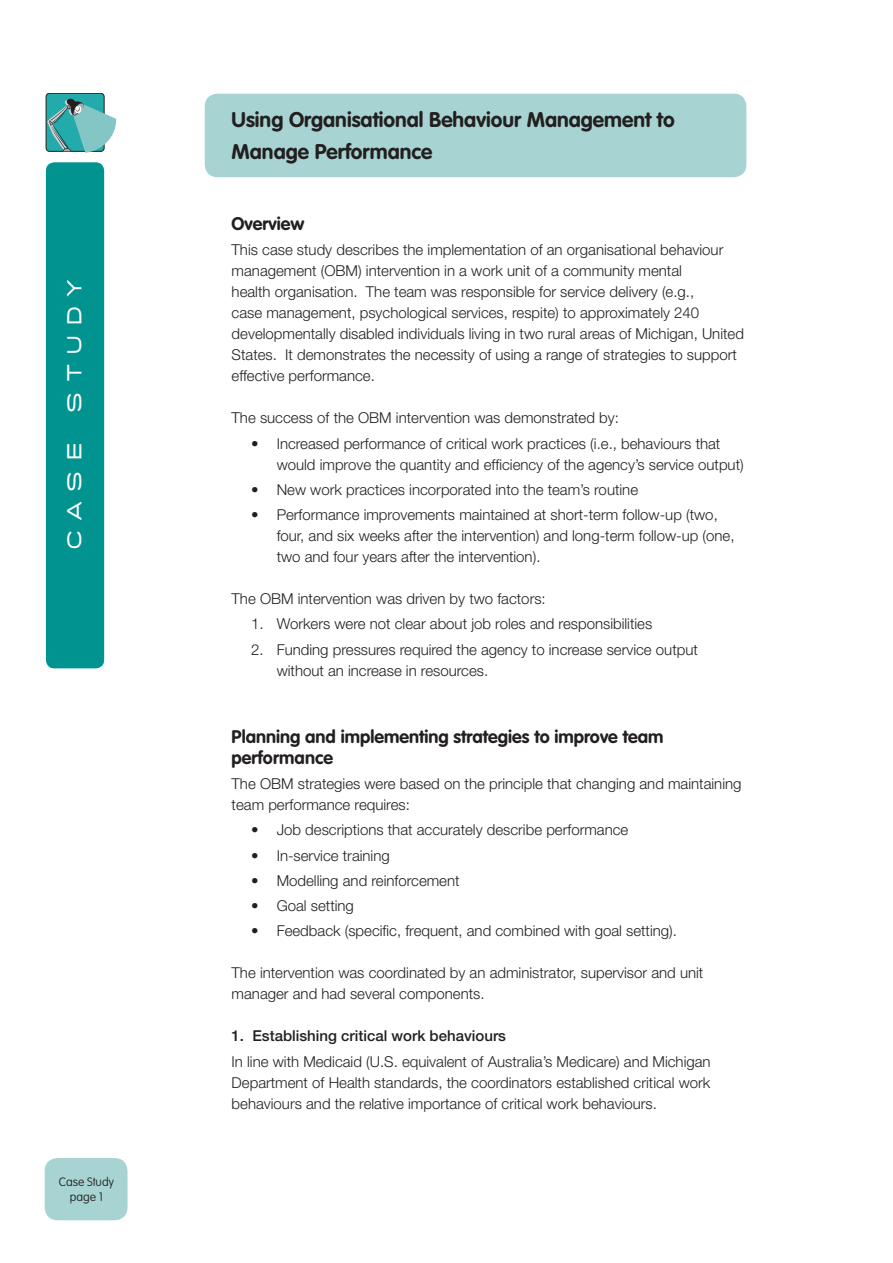
<style>
.page{position:relative;width:893px;height:1263px;background:#fff}
.page>*{position:absolute;margin:0;border:0;box-sizing:border-box;transform-origin:0 0}
.t1{font:700 21px/31.5px "VAG Rounded";color:#231f20}
.t2{font:500 21px "SF Grandezza";letter-spacing:.5em;color:#fff}
.t3{font:700 18px/21px "VAG Rounded";color:#231f20}
.t4{font:300 15px/21px "Helvetica Neue";color:#231f20}
.t5{font:500 15px "Helvetica Neue";color:#231f20}
.t6{font:100 12px/15px "VAG Rounded";color:#231f20;text-align:center}
</style>
<div class="page">
<div style="left:205px;top:94px;width:541px;height:83px;background:#a7d4d3;border-radius:13px"></div>
<div style="left:45px;top:1158px;width:82px;height:62px;background:#a7d4d3;border-radius:13px"></div>
<div style="left:46px;top:162px;width:58px;height:506px;background:#009390;border-radius:9px"></div>
<div style="left:46px;top:93px;width:58px;height:58px;background:#23aaaa;border-radius:3px"></div>
<div style="left:46px;top:93px;width:58px;height:59px;border:1px solid #231f20;border-radius:3px"></div>
<svg style="left:47px;top:98px;width:69px;height:55px"></svg>
<h1 class="t2" style="left:67px;top:413px;width:133px;rotate:-90deg">STUDY</h1>
<h1 class="t2" style="left:67px;top:549px;width:108px;rotate:-90deg">CASE</h1>
<p class="t6" style="left:59px;top:1176px;width:56px">Case Study page 1</p>
<h1 class="t1" style="left:232px;top:106px;width:444px">Using Organisational Behaviour Management to<br>Manage Performance</h1>
<p class="t3" style="left:232px;top:215px;width:74px">Overview</p>
<p class="t4" style="left:232px;top:241px;width:514px">This case study describes the implementation of an organisational behaviour management (OBM) intervention in a work unit of a community mental<br>health organisation. The team was responsible for service delivery (e.g.,<br>case management, psychological services, respite) to approximately 240 developmentally disabled individuals living in two rural areas of Michigan, United States. It demonstrates the necessity of using a range of strategies to support effective performance.</p>
<p class="t4" style="left:232px;top:409px;width:389px">The success of the OBM intervention was demonstrated by:</p>
<p class="t4" style="left:277px;top:434px;width:468px;text-indent:-26px">• Increased performance of critical work practices (i.e., behaviours that would improve the quantity and efficiency of the agency’s service output)</p>
<p class="t4" style="left:251px;top:480px;width:388px">• New work practices incorporated into the team’s routine</p>
<p class="t4" style="left:277px;top:506px;width:459px;text-indent:-26px">• Performance improvements maintained at short-term follow-up (two, four, and six weeks after the intervention) and long-term follow-up (one, two and four years after the intervention).</p>
<p class="t4" style="left:232px;top:590px;width:315px">The OBM intervention was driven by two factors:</p>
<p class="t4" style="left:251px;top:615px;width:402px">1. Workers were not clear about job roles and responsibilities</p>
<p class="t4" style="left:277px;top:640px;width:422px;text-indent:-26px">2. Funding pressures required the agency to increase service output without an increase in resources.</p>
<p class="t3" style="left:232px;top:727px;width:433px">Planning and implementing strategies to improve team performance</p>
<p class="t4" style="left:232px;top:775px;width:511px">The OBM strategies were based on the principle that changing and maintaining team performance requires:</p>
<p class="t4" style="left:251px;top:821px;width:378px">• Job descriptions that accurately describe performance</p>
<p class="t4" style="left:251px;top:846px;width:140px">• In-service training</p>
<p class="t4" style="left:251px;top:871px;width:210px">• Modelling and reinforcement</p>
<p class="t4" style="left:251px;top:897px;width:104px">• Goal setting</p>
<p class="t4" style="left:251px;top:922px;width:427px">• Feedback (specific, frequent, and combined with goal setting).</p>
<p class="t4" style="left:232px;top:964px;width:473px">The intervention was coordinated by an administrator, supervisor and unit manager and had several components.</p>
<p class="t5" style="left:232px;top:1031px;width:276px">1. Establishing critical work behaviours</p>
<p class="t4" style="left:232px;top:1052px;width:480px;text-align:justify">In line with Medicaid (U.S. equivalent of Australia’s Medicare) and Michigan Department of Health standards, the coordinators established critical work behaviours and the relative importance of critical work behaviours.</p>
</div>
